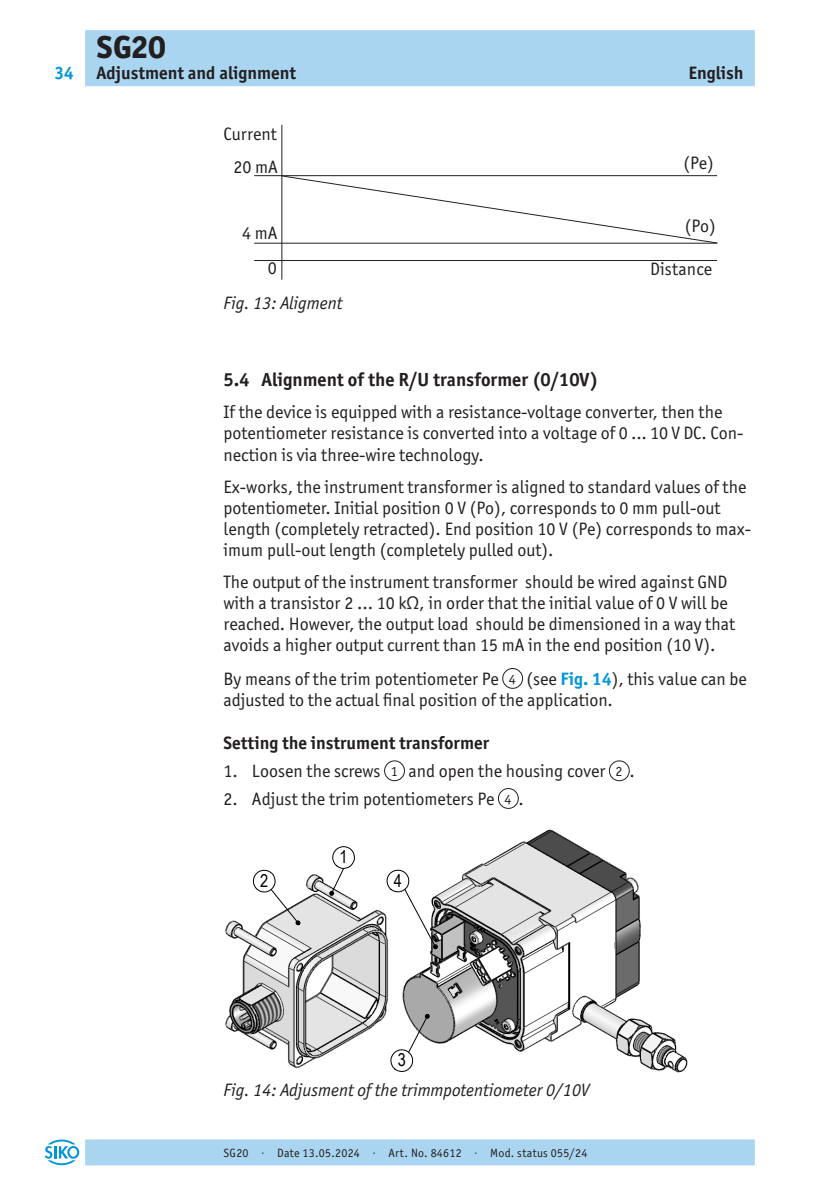
<style>
.page{position:relative;width:840px;height:1191px;background:#fff}
.page>*{position:absolute;margin:0;border:0;box-sizing:border-box;transform-origin:0 0}
.t1{font:800 32px "Officina Sans ITC Pro";color:#231f20}
.t2{font:700 19px "Officina Sans ITC Pro";color:#231f20}
._03__Fliesstext{font:18px/21px "Officina Sans ITC Pro";color:#231f20}
._02__Ueberschrift{font:700 18px "Officina Sans ITC Pro";color:#231f20}
.t3{font:italic 18px "Officina Sans ITC Pro";color:#231f20}
._03__Fliesstext_Tabelle{font:18px "Officina Sans ITC Pro";color:#231f20}
.t4{font:700 18px "Officina Sans ITC Pro";color:#0095d9}
._04__Zahl_Bildlegende{font:14px "Officina Sans ITC Pro";color:#231f20}
.t5{font:12px "Officina Sans ITC Pro";letter-spacing:.02em;color:#231f20}
.s1{font-weight:700;color:#0095d9}
</style>
<div class="page">
<div style="left:85px;top:30px;width:669px;height:56px;background:#aad5f1"></div>
<div style="left:85px;top:1139px;width:669px;height:26px;background:#aad5f1"></div>
<svg style="left:45px;top:1139px;width:34px;height:26px"></svg>
<hr style="left:254px;top:175px;width:462px;height:1px;background:#231f20">
<hr style="left:254px;top:260px;width:462px;height:1px;background:#231f20">
<hr style="left:281px;top:125px;width:1px;height:155px;background:#231f20">
<svg style="left:281px;top:175px;width:437px;height:69px"></svg>
<hr style="left:254px;top:243px;width:462px;height:1px;background:#231f20">
<div style="left:502px;top:668px;width:20px;height:20px;border:1px solid #231f20;border-radius:50%"></div>
<div style="left:384px;top:760px;width:20px;height:21px;border:1px solid #231f20;border-radius:50%"></div>
<div style="left:608px;top:760px;width:21px;height:21px;border:1px solid #231f20;border-radius:50%"></div>
<div style="left:498px;top:788px;width:20px;height:20px;border:1px solid #231f20;border-radius:50%"></div>
<img style="left:225px;top:829px;width:462px;height:244px">
<svg style="left:390px;top:1014px;width:39px;height:57px"></svg>
<svg style="left:329px;top:846px;width:25px;height:49px"></svg>
<svg style="left:253px;top:870px;width:47px;height:55px"></svg>
<svg style="left:386px;top:870px;width:51px;height:79px"></svg>
<p class="t4" style="left:54px;top:62px;width:21px">34</p>
<h1 class="t1" style="left:96px;top:26px;width:71px">SG20</h1>
<p class="_02__Ueberschrift" style="left:96px;top:62px;width:201px">Adjustment and alignment</p>
<p class="_02__Ueberschrift" style="left:688px;top:62px;width:57px">English</p>
<p class="_03__Fliesstext_Tabelle" style="left:223px;top:123px;width:55px">Current</p>
<p class="_03__Fliesstext_Tabelle" style="left:233px;top:156px;width:46px">20 mA</p>
<p class="_03__Fliesstext_Tabelle" style="left:683px;top:152px;width:32px">(Pe)</p>
<p class="_03__Fliesstext_Tabelle" style="left:242px;top:223px;width:37px">4 mA</p>
<p class="_03__Fliesstext_Tabelle" style="left:684px;top:215px;width:32px">(Po)</p>
<p class="_03__Fliesstext_Tabelle" style="left:268px;top:257px;width:10px">0</p>
<p class="_03__Fliesstext_Tabelle" style="left:649px;top:258px;width:63px">Distance</p>
<p class="t3" style="left:223px;top:292px;width:120px">Fig. 13: Aligment</p>
<p class="t2" style="left:223px;top:368px;width:376px">5.4 Alignment of the R/U transformer (0/10V)</p>
<p class="_03__Fliesstext" style="left:223px;top:402px;width:521px">If the device is equipped with a resistance-voltage converter, then the potentiometer resistance is converted into a voltage of 0 ... 10 V DC. Con&shy;nection is via three-wire technology.</p>
<p class="_03__Fliesstext" style="left:223px;top:476px;width:528px">Ex-works, the instrument transformer is aligned to standard values of the potentiometer. Initial position 0 V (Po), corresponds to 0 mm pull-out length (completely retracted). End position 10 V (Pe) corresponds to max&shy;imum pull-out length (completely pulled out).</p>
<p class="_03__Fliesstext" style="left:223px;top:571px;width:512px">The output of the instrument transformer should be wired against GND with a transistor 2 ... 10 kΩ, in order that the initial value of 0 V will be reached. However, the output load should be dimensioned in a way that avoids a higher output current than 15 mA in the end position (10 V).</p>
<p class="_03__Fliesstext" style="left:223px;top:668px;width:276px">By means of the trim potentiometer Pe</p>
<p class="_04__Zahl_Bildlegende" style="left:508px;top:670px;width:8px">4</p>
<p class="_03__Fliesstext" style="left:223px;top:668px;width:524px;text-indent:303px">(see <span class="s1">Fig. 14</span>), this value can be adjusted to the actual final position of the application.</p>
<p class="_02__Ueberschrift" style="left:223px;top:732px;width:267px">Setting the instrument transformer</p>
<p class="_03__Fliesstext" style="left:223px;top:760px;width:158px">1. Loosen the screws</p>
<p class="_04__Zahl_Bildlegende" style="left:390px;top:763px;width:8px">1</p>
<p class="_03__Fliesstext" style="left:408px;top:760px;width:198px">and open the housing cover</p>
<p class="_04__Zahl_Bildlegende" style="left:615px;top:763px;width:8px">2</p>
<p class="_03__Fliesstext" style="left:629px;top:760px;width:7px">.</p>
<p class="_03__Fliesstext" style="left:223px;top:788px;width:272px">2. Adjust the trim potentiometers Pe</p>
<p class="_04__Zahl_Bildlegende" style="left:504px;top:790px;width:8px">4</p>
<p class="_03__Fliesstext" style="left:518px;top:788px;width:7px">.</p>
<p class="t3" style="left:223px;top:1079px;width:367px">Fig. 14: Adjusment of the trimmpotentiometer 0/10V</p>
<p class="t5" style="left:223px;top:1145px;width:365px">SG20 · Date 13.05.2024 · Art. No. 84612 · Mod. status 055/24</p>
</div>
